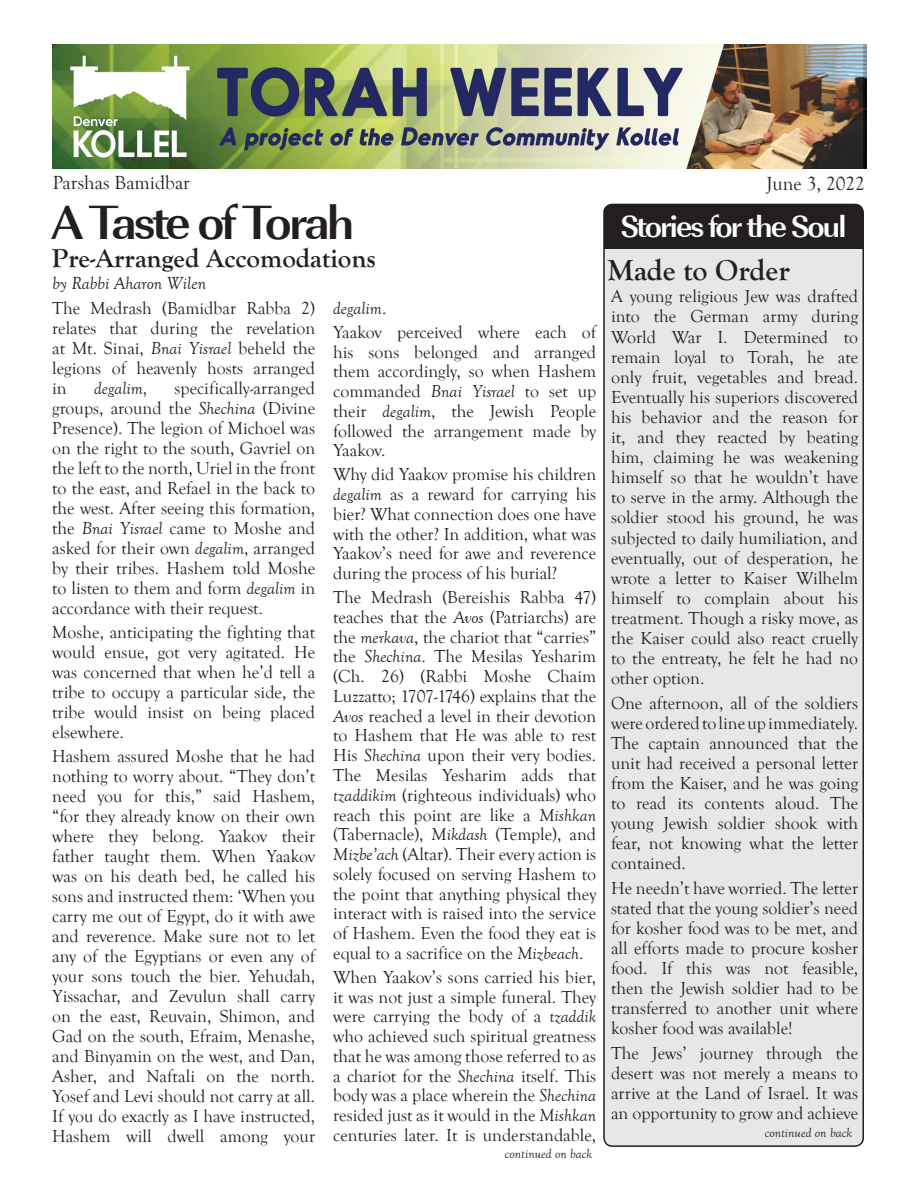
<style>
.page{position:relative;width:918px;height:1188px;background:#fff}
.page>*{position:absolute;margin:0;border:0;box-sizing:border-box;transform-origin:0 0}
.t1{font:700 49.5px "URW Imperial T";letter-spacing:-.06em;color:#231f20}
.t2{font:700 31.5px "URW Imperial T";letter-spacing:-.06em;color:#fff}
.t3{font:700 30px "Goudy Old Style T";color:#231f20}
.t4{font:700 27px "Goudy Old Style T";color:#231f20}
.t5{font:19.5px "Goudy Old Style T";color:#231f20}
.t6{font:italic 18px "Goudy Old Style T";color:#231f20}
.t7{font:17.85px/20px "Goudy Old Style T";color:#231f20;text-align:justify}
.t8{font:italic 17.85px "Goudy Old Style T";color:#231f20}
.t9{font:italic 13.5px "Goudy Old Style T";color:#231f20}
.s1{font-style:italic}
.s2{font-style:normal}
</style>
<div class="page">
<div style="left:604px;top:204px;width:259px;height:942px;background:#e6e7e9;border-radius:9px"></div>
<div style="left:604px;top:204px;width:259px;height:45px;background:#231f20"></div>
<div style="left:603px;top:204px;width:261px;height:943px;border:2px solid #231f20;border-radius:9px"></div>
<img style="left:52px;top:44px;width:814px;height:124px">
<p class="t5" style="left:53px;top:172px;width:139px">Parshas Bamidbar</p>
<p class="t5" style="left:767px;top:173px;width:100px">June 3, 2022</p>
<p class="t2" style="left:621px;top:208px;width:227px">Stories for the Soul</p>
<p class="t4" style="left:52px;top:243px;width:325px">Pre-Arranged Accomodations</p>
<p class="t6" style="left:53px;top:273px;width:155px">by Rabbi Aharon Wilen</p>
<p class="t1" style="left:52px;top:193px;width:304px">A Taste of Torah</p>
<p class="t3" style="left:608px;top:253px;width:184px">Made to Order</p>
<p class="t7" style="left:611px;top:287px;width:249px">A young religious Jew was drafted into the German army during World War I. Determined to remain loyal to Torah, he ate only fruit, vegetables and bread.<br>Eventually his superiors discovered his behavior and the reason for it, and they reacted by beating him, claiming he was weakening himself so that he wouldn’t have to serve in the army. Although the soldier stood his ground, he was subjected to daily humiliation, and eventually, out of desperation, he wrote a letter to Kaiser Wilhelm himself to complain about his treatment. Though a risky move, as the Kaiser could also react cruelly to the entreaty, he felt he had no other option.</p>
<p class="t7" style="left:611px;top:693px;width:249px">One afternoon, all of the soldiers were ordered to line up immediately.<br>The captain announced that the unit had received a personal letter from the Kaiser, and he was going to read its contents aloud. The young Jewish soldier shook with fear, not knowing what the letter contained.</p>
<p class="t7" style="left:611px;top:878px;width:249px">He needn’t have worried. The letter stated that the young soldier’s need for kosher food was to be met, and all efforts made to procure kosher food. If this was not feasible, then the Jewish soldier had to be transferred to another unit where kosher food was available!</p>
<p class="t7" style="left:611px;top:1043px;width:249px">The Jews’ journey through the desert was not merely a means to arrive at the Land of Israel. It was an opportunity to grow and achieve</p>
<p class="t7" style="left:52px;top:298px;width:265px">The Medrash (Bamidbar Rabba 2) relates that during the revelation at Mt. Sinai, <span class="s1">Bnai Yisrael</span> beheld the legions of heavenly hosts arranged in</p>
<p class="t8" style="left:333px;top:298px;width:55px">degalim<span class="s2">.</span></p>
<p class="t7" style="left:333px;top:322px;width:265px">Yaakov perceived where each of his sons belonged and arranged them accordingly, so when Hashem commanded <span class="s1">Bnai Yisrael</span> to set up their <span class="s1">degalim</span>, the Jewish People followed the arrangement made by Yaakov.</p>
<p class="t7" style="left:333px;top:465px;width:265px">Why did Yaakov promise his children <span class="s1">degalim</span> as a reward for carrying his bier? What connection does one have with the other? In addition, what was Yaakov’s need for awe and reverence during the process of his burial?</p>
<p class="t7" style="left:333px;top:588px;width:265px">The Medrash (Bereishis Rabba 47) teaches that the <span class="s1">Avos</span> (Patriarchs) are the <span class="s1">merkava</span>, the chariot that “carries” the <span class="s1">Shechina</span>. The Mesilas Yesharim (Ch. 26) (Rabbi Moshe Chaim Luzzatto; 1707-1746) explains that the <span class="s1">Avos</span> reached a level in their devotion to Hashem that He was able to rest His <span class="s1">Shechina</span> upon their very bodies.<br>The Mesilas Yesharim adds that <span class="s1">tzaddikim</span> (righteous individuals) who reach this point are like a <span class="s1">Mishkan </span>(Tabernacle), <span class="s1">Mikdash</span> (Temple), and <span class="s1">Mizbe’ach</span> (Altar). Their every action is solely focused on serving Hashem to the point that anything physical they interact with is raised into the service of Hashem. Even the food they eat is equal to a sacrifice on the <span class="s1">Mizbeach</span>.</p>
<p class="t7" style="left:333px;top:967px;width:265px">When Yaakov’s sons carried his bier, it was not just a simple funeral. They were carrying the body of a <span class="s1">tzaddik </span>who achieved such spiritual greatness that he was among those referred to as a chariot for the <span class="s1">Shechina</span> itself. This body was a place wherein the <span class="s1">Shechina </span>resided just as it would in the <span class="s1">Mishkan </span>centuries later. It is understandable,</p>
<p class="t7" style="left:52px;top:378px;width:265px;text-indent:122px">specifically-arranged groups, around the <span class="s1">Shechina</span> (Divine Presence). The legion of Michoel was on the right to the south, Gavriel on the left to the north, Uriel in the front to the east, and Refael in the back to the west. After seeing this formation, the <span class="s1">Bnai Yisrael</span> came to Moshe and asked for their own <span class="s1">degalim</span>, arranged by their tribes. Hashem told Moshe to listen to them and form <span class="s1">degalim</span> in accordance with their request.</p>
<p class="t7" style="left:52px;top:622px;width:265px">Moshe, anticipating the fighting that would ensue, got very agitated. He was concerned that when he’d tell a tribe to occupy a particular side, the tribe would insist on being placed elsewhere.</p>
<p class="t7" style="left:52px;top:746px;width:265px">Hashem assured Moshe that he had nothing to worry about. “They don’t need you for this,” said Hashem, “for they already know on their own where they belong. Yaakov their father taught them. When Yaakov was on his death bed, he called his sons and instructed them: ‘When you carry me out of Egypt, do it with awe and reverence. Make sure not to let any of the Egyptians or even any of your sons touch the bier. Yehudah, Yissachar, and Zevulun shall carry on the east, Reuvain, Shimon, and Gad on the south, Efraim, Menashe, and Binyamin on the west, and Dan, Asher, and Naftali on the north.<br>Yosef and Levi should not carry at all.<br>If you do exactly as I have instructed, Hashem will dwell among your</p>
<p class="t8" style="left:94px;top:378px;width:55px">degalim<span class="s2">,</span></p>
<p class="t9" style="left:765px;top:1125px;width:89px">continued on back</p>
<p class="t9" style="left:505px;top:1146px;width:89px">continued on back</p>
</div>
